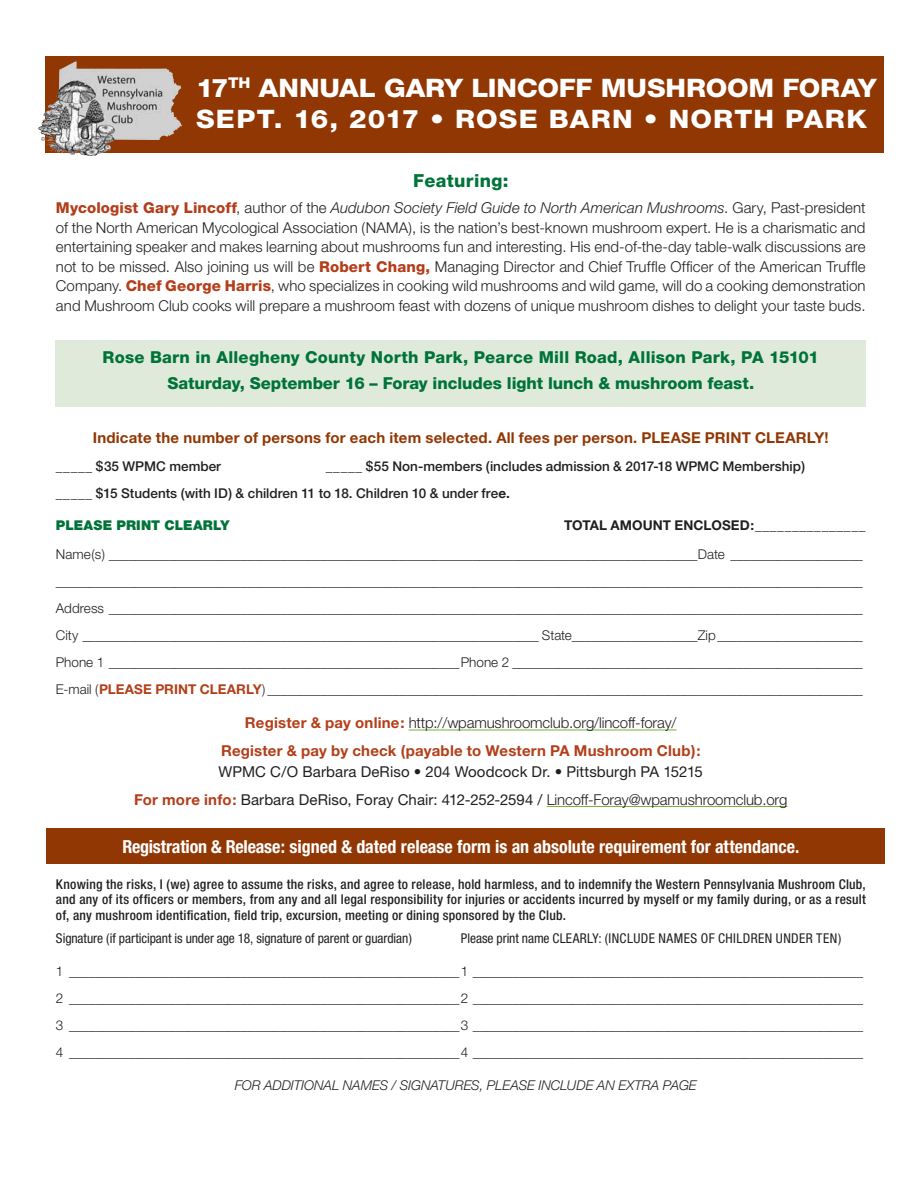
<style>
.page{position:relative;width:918px;height:1188px;background:#fff}
.page>*{position:absolute;margin:0;border:0;box-sizing:border-box;transform-origin:0 0}
.t1{font:800 25.5px/31.2px "Helvetica Neue";letter-spacing:.035em;color:#fff;scale:1.09 1}
.t2{font:700 condensed 18px "Helvetica Neue";color:#fff}
.t3{font:800 18px "Helvetica Neue";letter-spacing:.02em;color:#007339}
.t4{font:800 16.5px/26.2px "Helvetica Neue";letter-spacing:.005em;color:#007339;text-align:center}
.t5{font:300 15px/19.5px "Helvetica Neue";letter-spacing:.005em;color:#231f20;text-align:justify}
.t6{font:15px/27.8px "Helvetica Neue";letter-spacing:.005em;color:#231f20;text-align:center}
.t7{font:700 15px/27.8px "Helvetica Neue";letter-spacing:.01em;color:#b33e19;text-align:center}
.t8{font:700 15px "Helvetica Neue";letter-spacing:.015em;color:#913704}
.t9{font:300 13.5px/27px "Helvetica Neue";color:#231f20;text-align:justify}
.t10{font:500 condensed 13.5px/15.8px "Helvetica Neue";letter-spacing:.015em;color:#231f20;text-align:justify}
.t11{font:500 13.5px/27px "Helvetica Neue";color:#231f20}
.t12{font:condensed 13.5px "Helvetica Neue";letter-spacing:-.005em;color:#231f20}
.t13{font:condensed 13.5px "Helvetica Neue";letter-spacing:.025em;color:#231f20}
.t14{font:italic 300 13.5px "Helvetica Neue";letter-spacing:-.005em;color:#231f20}
.t15{font:700 13.5px "Helvetica Neue";letter-spacing:.005em;color:#231f20}
.t16{font:900 13.5px "Helvetica Neue";letter-spacing:.01em;color:#007339}
.t17{font:700 13.5px "Helvetica Neue";color:#b33e19}
.s1{font-weight:800;color:#b33e19}
.s2{font-style:italic}
.s3{font-weight:700}
.s4{font-weight:700;color:#b33e19}
.s5{font-weight:300;color:#231f20}
.s6{font-weight:300}
</style>
<div class="page">
<div style="left:56px;top:340px;width:810px;height:67px;background:#e0eadb"></div>
<div style="left:46px;top:828px;width:839px;height:35px;background:#913704"></div>
<div style="left:46px;top:56px;width:838px;height:96px;background:#913704"></div>
<hr style="left:409px;top:730px;width:268px;height:1px;background:#73b33c">
<hr style="left:547px;top:806px;width:241px;height:1px;background:#73b33c">
<img style="left:58px;top:61px;width:18px;height:31px">
<svg style="left:41px;top:137px;width:4px;height:4px"></svg>
<h1 class="t1" style="left:196px;top:72px;width:269px">17<sup>th</sup> Ann ual Gary Linc</h1>
<h1 class="t1" style="left:196px;top:72px;width:626px;text-indent:341px">off Mushroom Foray<br>Sept. 16, 2017 • Rose Barn • North Park</h1>
<h2 class="t3" style="left:413px;top:170px;width:97px">Featuring:</h2>
<p class="t5" style="left:56px;top:198px;width:811px"><span class="s1">Mycologist Gary Lincoff</span>, author of the <span class="s2">Audubon Society Field Guide to North American Mushrooms</span>. Gary, Past-president of the North American Mycological Association (NAMA), is the nation’s best-known mushroom expert. He is a charismatic and entertaining speaker and makes learning about mushrooms fun and interesting. His end-of-the-day table-walk discussions are not to be missed. Also joining us will be <span class="s1">Robert Chang,</span> Managing Director and Chief Truffle Officer of the American Truffle Company. <span class="s1">Chef George Harris</span>, who specializes in cooking wild mushrooms and wild game, will do a cooking demonstration and Mushroom Club cooks will prepare a mushroom feast with dozens of unique mushroom dishes to delight your taste buds.</p>
<p class="t4" style="left:103px;top:344px;width:718px">Rose Barn in Allegheny County North Park, Pearce Mill Road, Allison Park, PA 15101<br>Saturday, September 16 – Foray includes light lunch &amp; mushroom feast.</p>
<p class="t8" style="left:93px;top:429px;width:570px">Indicate the number of persons for each item selected. All fees per person. PLEA</p>
<p class="t8" style="left:681px;top:429px;width:85px">SE PRINT CLEA</p>
<p class="t8" style="left:796px;top:429px;width:34px">RLY!</p>
<p class="t11" style="left:56px;top:453px;width:167px">_____ $35 WPMC member</p>
<p class="t11" style="left:56px;top:453px;width:751px;text-indent:270px">_____ $55 Non-members (includes admission &amp; 2017-18 WPMC Membership) _____ $15 Students (with ID) &amp; children 11 to 18. Children 10 &amp; under fre<span class="s3">e.</span></p>
<p class="t16" style="left:56px;top:517px;width:175px">PLEASE PRINT CLEARLY</p>
<p class="t15" style="left:564px;top:517px;width:140px">TOTAL AMOU NT ENCLO</p>
<p class="t15" style="left:722px;top:517px;width:145px">SED :_______________</p>
<p class="t9" style="left:56px;top:540px;width:809px">Name(s) _________________________________________________________________________________________Date ____________________ __________________________________________________________________________________________________________________________ Address __________________________________________________________________________________________________________________ City _____________________________________________________________________ State___________________Zip______________________ Phone 1 _____________________________________________________Phone 2 _____________________________________________________ E-mail (<span class="s4">PLEA</span></p>
<p class="t17" style="left:134px;top:681px;width:76px">SE PRINT CLEA</p>
<p class="t9" style="left:236px;top:675px;width:628px"><span class="s4">RLY</span> ) __________________________________________________________________________________________</p>
<p class="t7" style="left:221px;top:709px;width:481px">Register &amp; pay online: <span class="s5">http://wpamushroomclub.org/lincoff-foray/<br></span>Register &amp; pay by check (payable to Western PA Mushroom Club):</p>
<p class="t6" style="left:134px;top:758px;width:655px">WPMC C/O Barbara DeRiso • 204 Woodcock Dr. • Pittsburgh PA 15215<br><span class="s4">For more info:</span> Barbara DeRiso, Foray Chair: 412-252-2594 / <span class="s6">Lincoff-Foray@wpamushroomclub.org</span></p>
<h2 class="t2" style="left:122px;top:835px;width:679px">Registration &amp; Release: signed &amp; dated release form is an absolute requirement for attendance.</h2>
<p class="t10" style="left:56px;top:876px;width:811px">Knowing the risks, I (we) agree to assume the risks, and agree to release, hold harmless, and to indemnify the Western Pennsylvania Mushroom Club, and any of its officers or members, from any and all legal responsibility for injuries or accidents incurred by myself or my family during, or as a result of, any mushroom identification, field trip, excursion, meeting or dining sponsored by the Club.</p>
<p class="t12" style="left:56px;top:930px;width:358px">Signature (if participant is under age 18, signature of parent or guardian)</p>
<p class="t13" style="left:461px;top:930px;width:382px">Please print name CLEARLY: (INCLUDE NAMES OF CHILDREN UNDER TEN)</p>
<p class="t9" style="left:56px;top:958px;width:809px">1 ___________________________________________________________1 ___________________________________________________________ 2 ___________________________________________________________2 ___________________________________________________________ 3 ___________________________________________________________3 ___________________________________________________________ 4 ___________________________________________________________4 ___________________________________________________________</p>
<p class="t14" style="left:235px;top:1077px;width:463px">FOR ADDITIONAL NAMES / SIGNATURES, PLEASE INCLUDE AN EXTRA PAGE</p>
</div>
